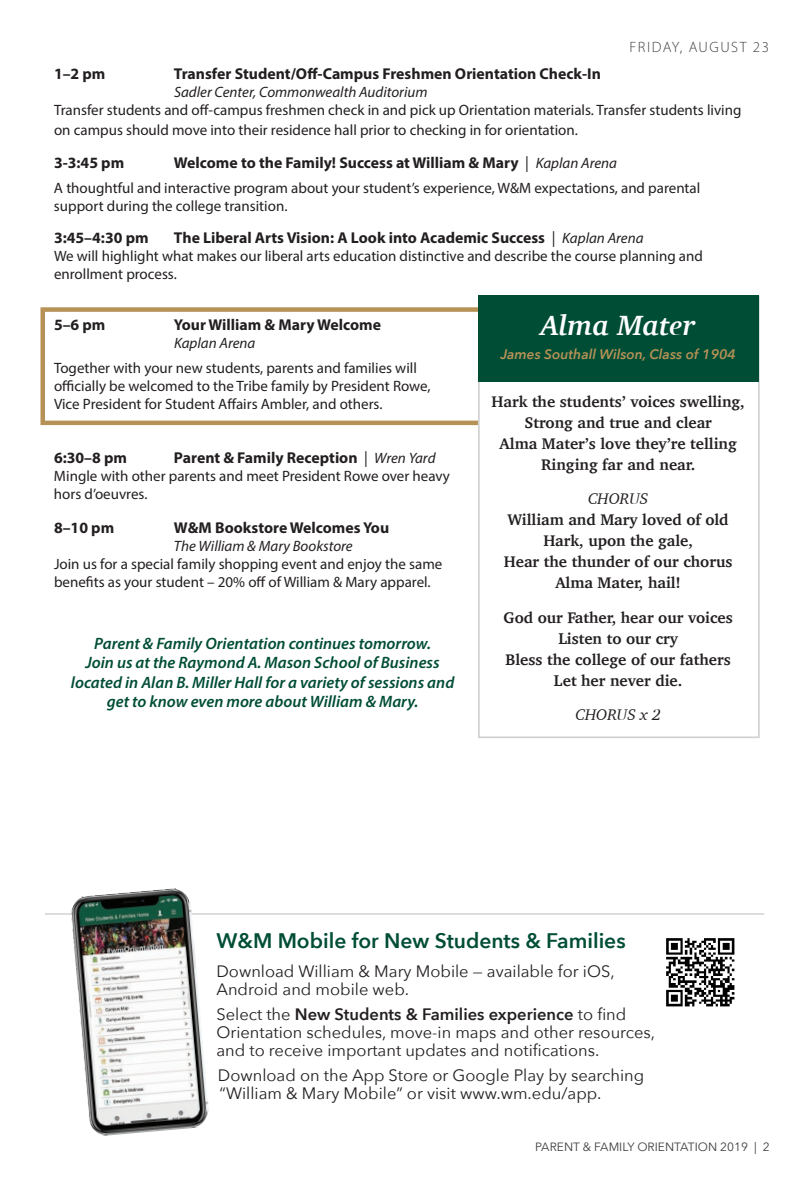
<style>
.page{position:relative;width:810px;height:1188px;background:#fff}
.page>*{position:absolute;margin:0;border:0;box-sizing:border-box;transform-origin:0 0}
.Session_title{font:italic 700 28.5px "Charter";color:#fff}
.t1{font:600 21px "Avenir Next";color:#004d36}
.t2{font:16.5px/18px "Avenir Next";color:#231f20}
.t3{font:italic 600 16.5px/19.5px "Myriad Pro";color:#004d36;text-align:center}
.t4{font:700 15.75px "Myriad Pro";color:#231f20}
.body_text{font:700 15.75px/21px "Charter";color:#231f20;text-align:center}
.body_text-2{font:italic 15.75px "Charter";color:#231f20}
.description_body_tex{font:15px/18px "Myriad Pro";color:#231f20}
.t5{font:italic 15px "Myriad Pro";color:#231f20}
.t6{font:300 15px "Myriad Pro";letter-spacing:.1em;color:#3e3e3f}
.body_text-3{font:italic 600 13.8px "Avenir Next";color:#b79256}
.t7{font:12px "Avenir Next";color:#3e3e3f}
.s1{font-weight:400}
.s2{font-weight:400;font-style:italic;font-size:15px}
.s3{font-weight:600}
</style>
<div class="page">
<div style="left:40px;top:307px;width:716px;height:118px;border:4px solid #b79256"></div>
<img style="left:666px;top:938px;width:69px;height:69px">
<hr style="left:45px;top:913px;width:719px;height:2px;background:#d1d2d4">
<img style="left:70px;top:888px;width:140px;height:248px">
<div style="left:478px;top:296px;width:282px;height:442px;background:#fff;border:2px solid #d1d2d4"></div>
<div style="left:478px;top:295px;width:281px;height:87px;background:#004d36"></div>
<p class="t6" style="left:630px;top:38px;width:141px">FRIDAY, AUGUST 23</p>
<p class="t4" style="left:54px;top:64px;width:53px">1–2 pm</p>
<p class="t4" style="left:174px;top:64px;width:428px">Transfer Student/Off-Campus Freshmen Orientation Check-In</p>
<p class="t5" style="left:174px;top:83px;width:255px">Sadler Center, Commonwealth Auditorium</p>
<p class="description_body_tex" style="left:54px;top:100px;width:689px;line-height:19.5px">Transfer students and off-campus freshmen check in and pick up Orientation materials. Transfer students living on campus should move into their residence hall prior to checking in for orientation.</p>
<p class="t4" style="left:54px;top:153px;width:72px">3-3:45 pm</p>
<p class="t4" style="left:174px;top:153px;width:445px">Welcome to the Family! Success at William &amp; Mary <span class="s1">|</span> <span class="s2">Kaplan Arena</span></p>
<p class="description_body_tex" style="left:54px;top:179px;width:648px">A thoughtful and interactive program about your student’s experience, W&amp;M expectations, and parental support during the college transition.</p>
<p class="t4" style="left:54px;top:227px;width:96px">3:45–4:30 pm</p>
<p class="t4" style="left:174px;top:227px;width:471px">The Liberal Arts Vision: A Look into Academic Success <span class="s1">|</span> <span class="s2">Kaplan Arena</span></p>
<p class="description_body_tex" style="left:54px;top:246px;width:650px">We will highlight what makes our liberal arts education distinctive and describe the course planning and enrollment process.</p>
<p class="t4" style="left:54px;top:315px;width:53px">5–6 pm</p>
<p class="t4" style="left:174px;top:315px;width:209px">Your William &amp; Mary Welcome</p>
<p class="t5" style="left:174px;top:334px;width:83px">Kaplan Arena</p>
<p class="description_body_tex" style="left:54px;top:359px;width:378px">Together with your new students, parents and families will officially be welcomed to the Tribe family by President Rowe,<br>Vice President for Student Affairs Ambler, and others.</p>
<p class="Session_title" style="left:541px;top:301px;width:156px">Alma Mater</p>
<p class="body_text-3" style="left:500px;top:342px;width:237px">James Southall Wilson, Class of 1904</p>
<p class="body_text" style="left:492px;top:391px;width:255px">Hark the students’ voices swelling,<br>Strong and true and clear<br>Alma Mater’s love they’re telling<br>Ringing far and near.</p>
<p class="body_text-2" style="left:588px;top:486px;width:62px">CHORUS</p>
<p class="body_text" style="left:504px;top:509px;width:230px">William and Mary loved of old<br>Hark, upon the gale,<br>Hear the thunder of our chorus<br>Alma Mater, hail!</p>
<p class="body_text" style="left:504px;top:607px;width:231px">God our Father, hear our voices<br>Listen to our cry<br>Bless the college of our fathers<br>Let her never die.</p>
<p class="body_text-2" style="left:576px;top:702px;width:87px">CHORUS x 2</p>
<p class="t4" style="left:54px;top:447px;width:75px">6:30–8 pm</p>
<p class="t4" style="left:174px;top:447px;width:263px">Parent &amp; Family Reception <span class="s1">|</span> <span class="s2">Wren Yard</span></p>
<p class="description_body_tex" style="left:54px;top:467px;width:397px">Mingle with other parents and meet President Rowe over heavy hors d’oeuvres.</p>
<p class="t4" style="left:54px;top:517px;width:62px">8–10 pm</p>
<p class="t4" style="left:174px;top:517px;width:217px">W&amp;M Bookstore Welcomes You</p>
<p class="t5" style="left:174px;top:536px;width:180px">The William &amp; Mary Bookstore</p>
<p class="description_body_tex" style="left:54px;top:554px;width:390px">Join us for a special family shopping event and enjoy the same benefits as your student – 20% off of William &amp; Mary apparel.</p>
<p class="t3" style="left:71px;top:633px;width:385px">Parent &amp; Family Orientation continues tomorrow.<br>Join us at the Raymond A. Mason School of Business located in Alan B. Miller Hall for a variety of sessions and get to know even more about William &amp; Mary.</p>
<p class="t1" style="left:216px;top:923px;width:411px">W&amp;M Mobile for New Students &amp; Families</p>
<p class="t2" style="left:216px;top:962px;width:400px">Download William &amp; Mary Mobile — available for iOS,<br>Android and mobile web.</p>
<p class="t2" style="left:216px;top:1004px;width:440px">Select the <span class="s3">New Students &amp; Families experience</span> to find<br>Orientation schedules, move-in maps and other resources, and to receive important updates and notifications.</p>
<p class="t2" style="left:218px;top:1065px;width:428px">Download on the App Store or Google Play by searching “William &amp; Mary Mobile” or visit www.wm.edu/app.</p>
<p class="t7" style="left:535px;top:1136px;width:236px">PARENT &amp; FAMILY ORIENTATION 2019 | 2</p>
</div>
